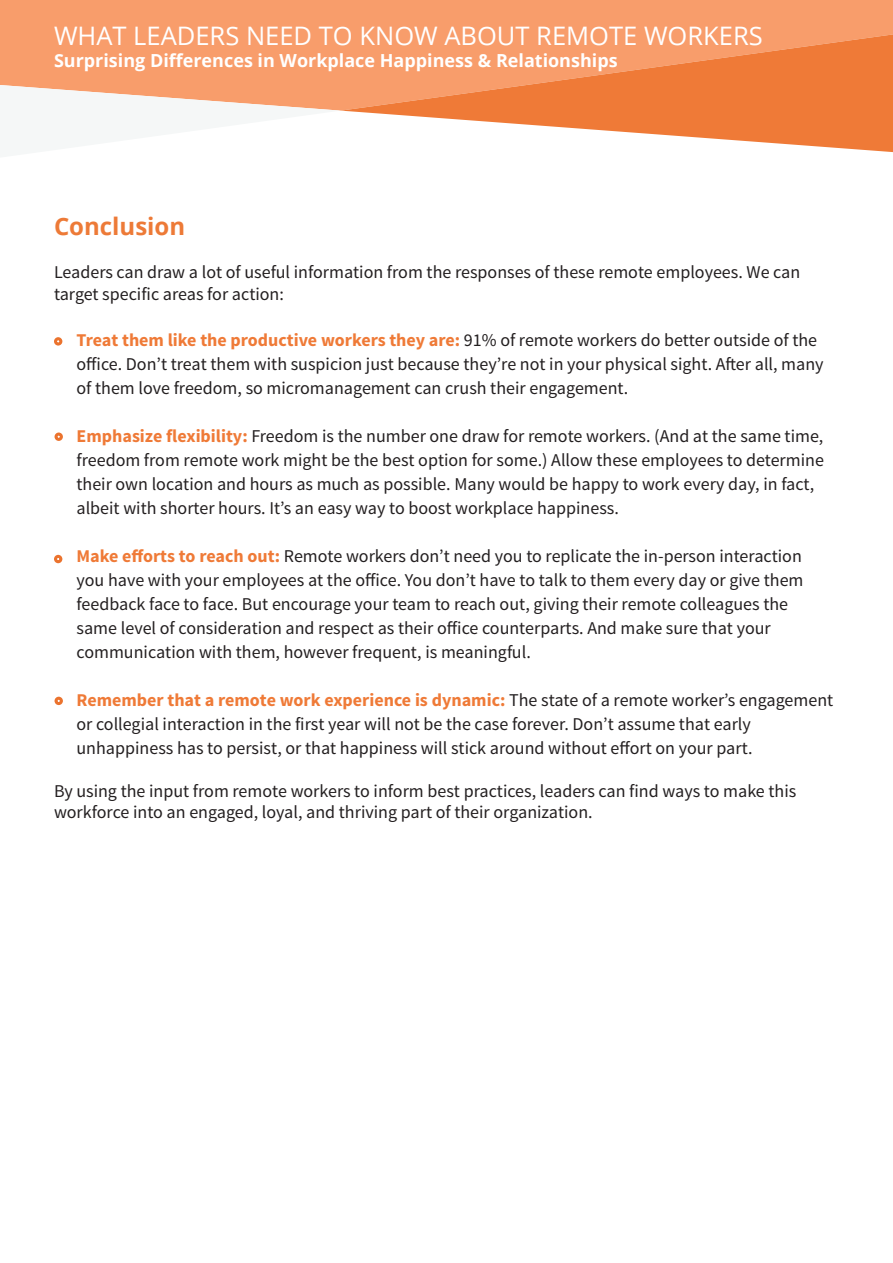
<style>
.page{position:relative;width:893px;height:1263px;background:#fff}
.page>*{position:absolute;margin:0;border:0;box-sizing:border-box;transform-origin:0 0}
.t1{font:25.5px "Open Sans";color:#fff}
.t2{font:700 24px "Open Sans";color:#ed7a37}
.t3{font:18px/24px "Source Sans Pro";color:#231f20}
.t4{font:700 18px "Open Sans";color:#fff}
.s1{font-weight:700;color:#ef7a37}
</style>
<div class="page">
<div style="left:0;top:0;width:893px;height:85px;background:#f89d6b"></div>
<svg style="left:2px;top:85px;width:339px;height:26px"></svg>
<svg style="left:341px;top:34px;width:552px;height:118px"></svg>
<svg style="left:54px;top:337px;width:8px;height:9px"></svg>
<svg style="left:55px;top:432px;width:8px;height:9px"></svg>
<svg style="left:54px;top:555px;width:8px;height:8px"></svg>
<svg style="left:55px;top:697px;width:8px;height:8px"></svg>
<h1 class="t1" style="left:54px;top:19px;width:710px">WHAT LEADERS NEED TO KNOW ABOUT REMOTE WORKERS</h1>
<p class="t4" style="left:54px;top:48px;width:565px">Surprising Differences in Workplace Happiness &amp; Relationships</p>
<h2 class="t2" style="left:54px;top:210px;width:133px">Conclusion</h2>
<p class="t3" style="left:54px;top:262px;width:748px;line-height:21.6px">Leaders can draw a lot of useful information from the responses of these remote employees. We can target specific areas for action:</p>
<p class="t3" style="left:76px;top:328px;width:749px"><span class="s1">Treat them like the productive workers they are:</span> 91% of remote workers do better outside of the office. Don’t treat them with suspicion just because they’re not in your physical sight. After all, many of them love freedom, so micromanagement can crush their engagement.</p>
<p class="t3" style="left:76px;top:424px;width:749px"><span class="s1">Emphasize flexibility:</span> Freedom is the number one draw for remote workers. (And at the same time, freedom from remote work might be the best option for some.) Allow these employees to determine their own location and hours as much as possible. Many would be happy to work every day, in fact, albeit with shorter hours. It’s an easy way to boost workplace happiness.</p>
<p class="t3" style="left:76px;top:544px;width:728px"><span class="s1">Make efforts to reach out:</span> Remote workers don’t need you to replicate the in-person interaction you have with your employees at the office. You don’t have to talk to them every day or give them feedback face to face. But encourage your team to reach out, giving their remote colleagues the same level of consideration and respect as their office counterparts. And make sure that your communication with them, however frequent, is meaningful.</p>
<p class="t3" style="left:76px;top:688px;width:758px"><span class="s1">Remember that a remote work experience is dynamic:</span> The state of a remote worker’s engagement or collegial interaction in the first year will not be the case forever. Don’t assume that early unhappiness has to persist, or that happiness will stick around without effort on your part.</p>
<p class="t3" style="left:54px;top:780px;width:744px;line-height:21.6px">By using the input from remote workers to inform best practices, leaders can find ways to make this workforce into an engaged, loyal, and thriving part of their organization.</p>
</div>
